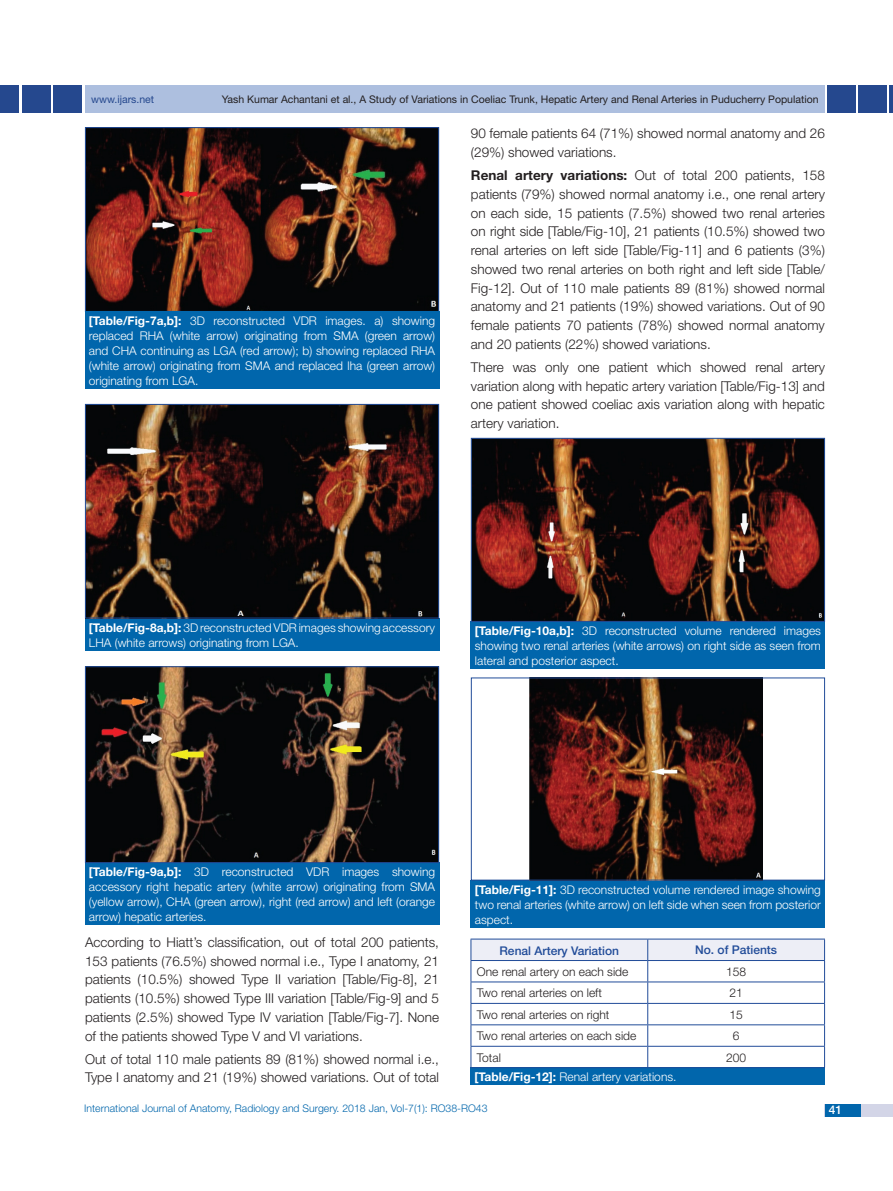
<style>
.page{position:relative;width:893px;height:1191px;background:#fff}
.page>*{position:absolute;margin:0;border:0;box-sizing:border-box;transform-origin:0 0}
.Body_Text{font:300 13.5px/18.8px "Helvetica Neue";color:#231f20;text-align:justify}
.Table_text{font:300 12px/15px "Helvetica Neue";color:#fff;text-align:justify}
.Table_text-2{font:300 12px "Helvetica Neue";color:#231f20}
.Table_text-3{font:500 12px "Helvetica Neue";color:#214c99}
.t1{font:500 12px "Helvetica Neue";color:#fff}
.t2{font:10.5px "Helvetica Neue";color:#231f20}
.t3{font:300 10.5px "Helvetica Neue";color:#0166ac}
.t4{font:10.5px "Helvetica Neue";color:#25488e}
.s1{font-weight:700}
</style>
<div class="page">
<div style="left:85px;top:85px;width:740px;height:28px;background:#adbfdf"></div>
<div style="left:0;top:85px;width:19px;height:28px;background:#25488e"></div>
<div style="left:22px;top:85px;width:29px;height:28px;background:#25488e"></div>
<hr style="left:889px;top:85px;width:4px;height:28px;background:#25488e">
<div style="left:858px;top:85px;width:29px;height:28px;background:#25488e"></div>
<div style="left:825px;top:1103px;width:68px;height:13px;background:#d3d5e7"></div>
<div style="left:825px;top:1103px;width:35px;height:13px;background:#0166ac"></div>
<div style="left:53px;top:85px;width:29px;height:28px;background:#25488e"></div>
<div style="left:827px;top:85px;width:29px;height:28px;background:#25488e"></div>
<img style="left:87px;top:129px;width:350px;height:181px">
<div style="left:85px;top:127px;width:354px;height:185px;border:1px solid #214c99"></div>
<div style="left:85px;top:312px;width:354px;height:77px;background:#0166ac"></div>
<div style="left:85px;top:618px;width:354px;height:32px;background:#0166ac"></div>
<div style="left:471px;top:622px;width:354px;height:47px;background:#0166ac"></div>
<div style="left:471px;top:880px;width:354px;height:47px;background:#0166ac"></div>
<div style="left:471px;top:1067px;width:354px;height:17px;background:#0166ac"></div>
<div style="left:85px;top:862px;width:354px;height:63px;background:#0166ac"></div>
<img style="left:87px;top:406px;width:350px;height:210px">
<div style="left:85px;top:404px;width:354px;height:214px;border:1px solid #214c99"></div>
<img style="left:87px;top:668px;width:350px;height:193px">
<div style="left:85px;top:666px;width:354px;height:197px;border:1px solid #214c99"></div>
<img style="left:473px;top:440px;width:350px;height:180px">
<div style="left:471px;top:438px;width:354px;height:184px;border:1px solid #214c99"></div>
<img style="left:529px;top:679px;width:233px;height:199px">
<div style="left:471px;top:677px;width:354px;height:203px;border:1px solid #214c99"></div>
<hr style="left:471px;top:1067px;width:177px;height:1px;background:#214c99">
<hr style="left:648px;top:1067px;width:177px;height:1px;background:#214c99">
<hr style="left:471px;top:938px;width:177px;height:1px;background:#214c99">
<hr style="left:648px;top:938px;width:177px;height:1px;background:#214c99">
<svg style="left:471px;top:939px;width:354px;height:128px"></svg>
<hr style="left:648px;top:960px;width:177px;height:1px;background:#214c99">
<p class="t4" style="left:91px;top:93px;width:64px">www.ijars.net</p>
<p class="t2" style="left:222px;top:93px;width:598px">Yash Kumar Achantani et al., A Study of Variations in Coeliac Trunk, Hepatic Artery and Renal Arteries in Puducherry Population</p>
<p class="Table_text" style="left:89px;top:313px;width:348px"><span class="s1">[Table/Fig-7a,b]:</span> 3D reconstructed VDR images. a) showing replaced RHA (white arrow) originating from SMA (green arrow) and CHA continuing as LGA (red arrow); b) showing replaced RHA (white arrow) originating from SMA and replaced lha (green arrow) originating from LGA.</p>
<p class="Body_Text" style="left:471px;top:124px;width:356px">90 female patients 64 (71%) showed normal anatomy and 26 (29%) showed variations.</p>
<p class="Body_Text" style="left:471px;top:165px;width:355px"><span class="s1">Renal artery variations:</span> Out of total 200 patients, 158 patients (79%) showed normal anatomy i.e., one renal artery on each side, 15 patients (7.5%) showed two renal arteries on right side [Table/Fig-10], 21 patients (10.5%) showed two renal arteries on left side [Table/Fig-11] and 6 patients (3%) showed two renal arteries on both right and left side [Table/ Fig-12]. Out of 110 male patients 89 (81%) showed normal anatomy and 21 patients (19%) showed variations. Out of 90 female patients 70 patients (78%) showed normal anatomy and 20 patients (22%) showed variations.</p>
<p class="Body_Text" style="left:471px;top:357px;width:355px">There was only one patient which showed renal artery variation along with hepatic artery variation [Table/Fig-13] and one patient showed coeliac axis variation along with hepatic artery variation.</p>
<p class="Table_text" style="left:89px;top:620px;width:348px"><span class="s1">[Table/Fig-8a,b]:</span> 3D reconstructed VDR images showing accessory<br>LHA (white arrows) originating from LGA.</p>
<p class="Table_text" style="left:475px;top:623px;width:348px"><span class="s1">[Table/Fig-10a,b]:</span> 3D reconstructed volume rendered images showing two renal arteries (white arrows) on right side as seen from lateral and posterior aspect.</p>
<p class="Table_text" style="left:89px;top:864px;width:348px"><span class="s1">[Table/Fig-9a,b]:</span> 3D reconstructed VDR images showing accessory right hepatic artery (white arrow) originating from SMA (yellow arrow), CHA (green arrow), right (red arrow) and left (orange arrow) hepatic arteries.</p>
<p class="Body_Text" style="left:85px;top:932px;width:356px">According to Hiatt’s classification, out of total 200 patients, 153 patients (76.5%) showed normal i.e., Type I anatomy, 21 patients (10.5%) showed Type II variation [Table/Fig-8], 21 patients (10.5%) showed Type III variation [Table/Fig-9] and 5 patients (2.5%) showed Type IV variation [Table/Fig-7]. None of the patients showed Type V and VI variations.</p>
<p class="Body_Text" style="left:85px;top:1049px;width:356px">Out of total 110 male patients 89 (81%) showed normal i.e.,<br>Type I anatomy and 21 (19%) showed variations. Out of total</p>
<p class="Table_text" style="left:475px;top:881px;width:348px"><span class="s1">[Table/Fig-11]:</span> 3D reconstructed volume rendered image showing two renal arteries (white arrow) on left side when seen from posterior aspect.</p>
<p class="Table_text-3" style="left:500px;top:943px;width:121px">Renal Artery Variation</p>
<p class="Table_text-3" style="left:695px;top:943px;width:84px">No. of Patients</p>
<p class="Table_text-2" style="left:477px;top:964px;width:153px">One renal artery on each side</p>
<p class="Table_text-2" style="left:726px;top:964px;width:22px">158</p>
<p class="Table_text-2" style="left:477px;top:985px;width:126px">Two renal arteries on left</p>
<p class="Table_text-2" style="left:729px;top:985px;width:15px">21</p>
<p class="Table_text-2" style="left:477px;top:1007px;width:134px">Two renal arteries on right</p>
<p class="Table_text-2" style="left:729px;top:1007px;width:15px">15</p>
<p class="Table_text-2" style="left:477px;top:1028px;width:161px">Two renal arteries on each side</p>
<p class="Table_text-2" style="left:733px;top:1028px;width:8px">6</p>
<p class="Table_text-2" style="left:477px;top:1050px;width:26px">Total</p>
<p class="Table_text-2" style="left:726px;top:1050px;width:22px">200</p>
<p class="Table_text" style="left:474px;top:1068px;width:204px"><span class="s1">[Table/Fig-12]:</span> Renal artery variations.</p>
<p class="t3" style="left:84px;top:1101px;width:405px">International Journal of Anatomy, Radiology and Surgery. 2018 Jan, Vol-7(1): RO38-RO43</p>
<p class="t1" style="left:829px;top:1102px;width:15px">41</p>
</div>
